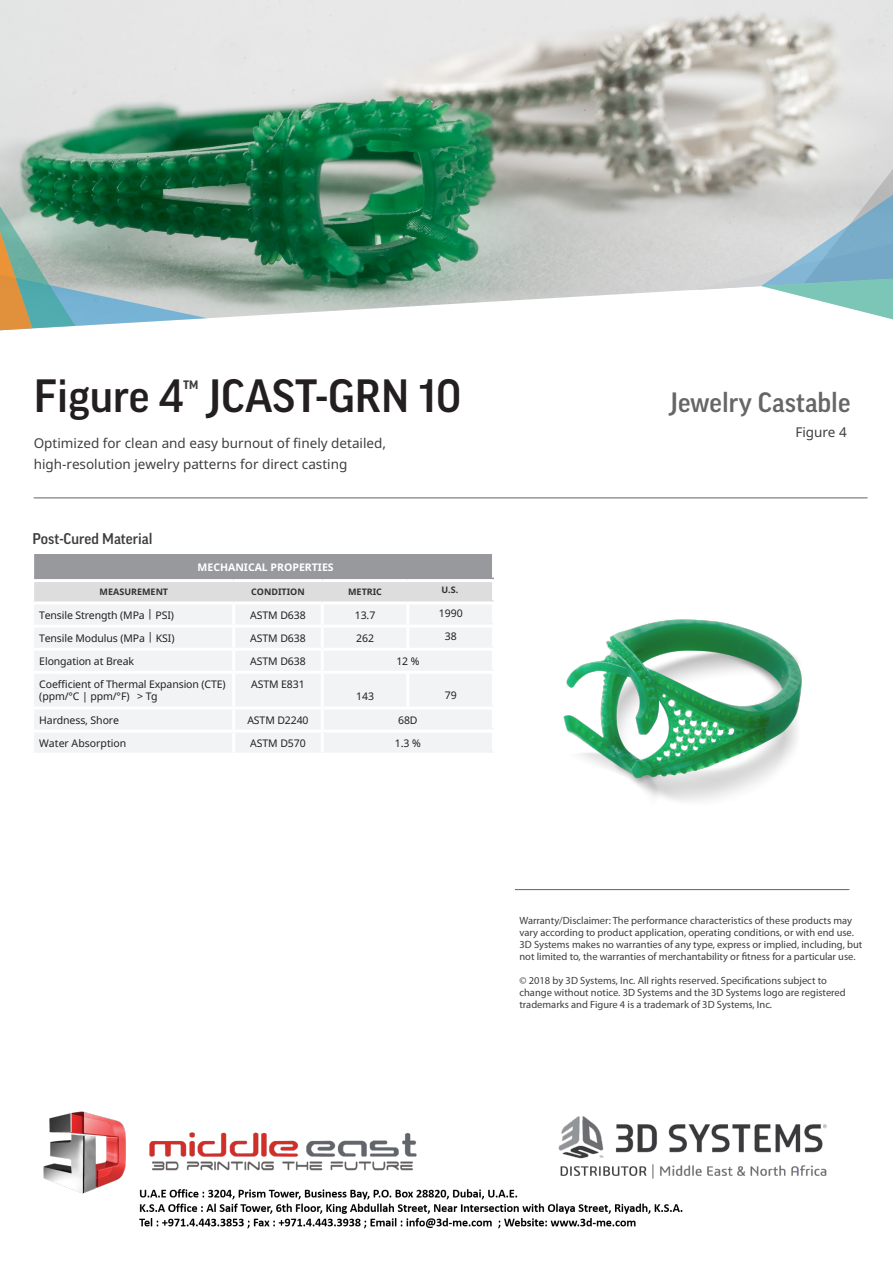
<style>
.page{position:relative;width:893px;height:1263px;background:#fff}
.page>*{position:absolute;margin:0;border:0;box-sizing:border-box;transform-origin:0 0}
.t1{font:500 45px "Good Pro";color:#231f20}
.t2{font:500 27px "Good Pro";color:#666}
.t3{font:500 15px "Good Pro";color:#3e3e3f}
.t4{font:13.5px/21px "Noto Sans";color:#3e3e3f}
.t5{font:10.5px/12px "Myriad Pro";color:#3e3e3f}
.t6{font:10.5px/12.6px "Noto Sans";letter-spacing:-.01em;color:#231f20}
.t7{font:700 10.5px "Noto Sans";color:#fff}
.t8{font:700 9px "Noto Sans";color:#303232}
</style>
<div class="page">
<img style="left:0;top:0;width:893px;height:277px">
<svg style="left:33px;top:277px;width:660px;height:324px"></svg>
<svg style="left:0;top:177px;width:207px;height:155px;background:#7a9d8d"></svg>
<svg style="left:693px;top:124px;width:200px;height:196px;background:#c4d0d1"></svg>
<hr style="left:34px;top:498px;width:834px;height:1px;background:#636366">
<img style="left:495px;top:483px;width:373px;height:408px">
<div style="left:33px;top:554px;width:460px;height:26px;background:#98999d"></div>
<div style="left:34px;top:582px;width:459px;height:19px;background:#deddde"></div>
<div style="left:34px;top:605px;width:459px;height:147px;background:#f2f3f4"></div>
<hr style="left:232px;top:604px;width:3px;height:21px;background:#fff">
<hr style="left:321px;top:604px;width:3px;height:21px;background:#fff">
<hr style="left:492px;top:603px;width:3px;height:20px;background:#fff">
<hr style="left:406px;top:604px;width:3px;height:21px;background:#fff">
<hr style="left:232px;top:651px;width:3px;height:20px;background:#fff">
<hr style="left:321px;top:651px;width:3px;height:20px;background:#fff">
<hr style="left:492px;top:649px;width:3px;height:20px;background:#fff">
<hr style="left:232px;top:628px;width:3px;height:20px;background:#fff">
<hr style="left:321px;top:628px;width:3px;height:20px;background:#fff">
<hr style="left:492px;top:626px;width:3px;height:20px;background:#fff">
<hr style="left:406px;top:628px;width:3px;height:20px;background:#fff">
<hr style="left:232px;top:674px;width:3px;height:32px;background:#fff">
<hr style="left:232px;top:709px;width:3px;height:21px;background:#fff">
<hr style="left:232px;top:733px;width:3px;height:20px;background:#fff">
<hr style="left:321px;top:674px;width:3px;height:32px;background:#fff">
<hr style="left:31px;top:648px;width:203px;height:3px;background:#fff">
<hr style="left:234px;top:648px;width:88px;height:3px;background:#fff">
<hr style="left:322px;top:648px;width:86px;height:3px;background:#fff">
<hr style="left:408px;top:648px;width:87px;height:3px;background:#fff">
<hr style="left:31px;top:625px;width:203px;height:3px;background:#fff">
<hr style="left:234px;top:625px;width:88px;height:3px;background:#fff">
<hr style="left:322px;top:625px;width:86px;height:3px;background:#fff">
<hr style="left:408px;top:625px;width:87px;height:3px;background:#fff">
<hr style="left:31px;top:671px;width:203px;height:3px;background:#fff">
<hr style="left:31px;top:706px;width:203px;height:3px;background:#fff">
<hr style="left:31px;top:730px;width:203px;height:3px;background:#fff">
<hr style="left:322px;top:671px;width:86px;height:3px;background:#fff">
<hr style="left:234px;top:671px;width:88px;height:3px;background:#fff">
<hr style="left:234px;top:706px;width:88px;height:3px;background:#fff">
<hr style="left:234px;top:730px;width:88px;height:3px;background:#fff">
<hr style="left:234px;top:579px;width:88px;height:3px;background:#fff">
<hr style="left:322px;top:579px;width:86px;height:3px;background:#fff">
<hr style="left:408px;top:579px;width:87px;height:3px;background:#fff">
<hr style="left:31px;top:579px;width:203px;height:3px;background:#fff">
<hr style="left:31px;top:554px;width:3px;height:25px;background:#fff">
<hr style="left:492px;top:552px;width:3px;height:26px;background:#fff">
<hr style="left:31px;top:582px;width:3px;height:19px;background:#fff">
<hr style="left:492px;top:581px;width:3px;height:19px;background:#fff">
<hr style="left:321px;top:709px;width:3px;height:21px;background:#fff">
<hr style="left:321px;top:733px;width:3px;height:20px;background:#fff">
<hr style="left:322px;top:706px;width:86px;height:3px;background:#fff">
<hr style="left:492px;top:708px;width:3px;height:20px;background:#fff">
<hr style="left:492px;top:731px;width:3px;height:20px;background:#fff">
<hr style="left:408px;top:671px;width:87px;height:3px;background:#fff">
<hr style="left:406px;top:674px;width:3px;height:32px;background:#fff">
<hr style="left:492px;top:672px;width:3px;height:33px;background:#fff">
<hr style="left:408px;top:706px;width:87px;height:3px;background:#fff">
<hr style="left:322px;top:730px;width:86px;height:3px;background:#fff">
<hr style="left:408px;top:730px;width:87px;height:3px;background:#fff">
<img style="left:43px;top:1111px;width:784px;height:118px">
<h1 class="t1" style="left:34px;top:371px;width:429px">Figure 4<sup>™</sup> JCAST-GRN 10</h1>
<p class="t4" style="left:34px;top:433px;width:354px">Optimized for clean and easy burnout of finely detailed, high-resolution jewelry patterns for direct casting</p>
<p class="t3" style="left:33px;top:530px;width:122px">Post-Cured Material</p>
<p class="t7" style="left:198px;top:559px;width:138px">MECHANICAL PROPERTIES</p>
<p class="t8" style="left:100px;top:585px;width:70px">MEASUREMENT</p>
<p class="t8" style="left:251px;top:585px;width:55px">CONDITION</p>
<p class="t8" style="left:348px;top:585px;width:35px">METRIC</p>
<p class="t8" style="left:442px;top:584px;width:18px">U.S.</p>
<p class="t6" style="left:39px;top:608px;width:136px">Tensile Strength (MPa | PSI)</p>
<p class="t6" style="left:250px;top:608px;width:57px">ASTM D638</p>
<p class="t6" style="left:355px;top:608px;width:22px">13.7</p>
<p class="t6" style="left:439px;top:607px;width:26px">1990</p>
<p class="t6" style="left:39px;top:631px;width:137px">Tensile Modulus (MPa | KSI)</p>
<p class="t6" style="left:250px;top:631px;width:57px">ASTM D638</p>
<p class="t6" style="left:356px;top:631px;width:19px">262</p>
<p class="t6" style="left:445px;top:630px;width:14px">38</p>
<p class="t6" style="left:39px;top:654px;width:96px">Elongation at Break</p>
<p class="t6" style="left:250px;top:654px;width:57px">ASTM D638</p>
<p class="t6" style="left:396px;top:654px;width:25px">12 %</p>
<p class="t6" style="left:39px;top:677px;width:188px">Coefficient of Thermal Expansion (CTE) (ppm/°C | ppm/°F) &gt; Tg</p>
<p class="t6" style="left:251px;top:677px;width:55px">ASTM E831</p>
<p class="t6" style="left:356px;top:690px;width:19px">143</p>
<p class="t6" style="left:445px;top:688px;width:13px">79</p>
<p class="t6" style="left:39px;top:713px;width:81px">Hardness, Shore</p>
<p class="t6" style="left:247px;top:713px;width:63px">ASTM D2240</p>
<p class="t6" style="left:398px;top:713px;width:21px">68D</p>
<p class="t6" style="left:39px;top:736px;width:89px">Water Absorption</p>
<p class="t6" style="left:250px;top:736px;width:57px">ASTM D570</p>
<p class="t6" style="left:395px;top:736px;width:27px">1.3 %</p>
<h2 class="t2" style="left:670px;top:387px;width:182px">Jewelry Castable</h2>
<p class="t4" style="left:795px;top:421px;width:53px">Figure 4</p>
<p class="t5" style="left:519px;top:914px;width:344px">Warranty/Disclaimer: The performance characteristics of these products may vary according to product application, operating conditions, or with end use.<br>3D Systems makes no warranties of any type, express or implied, including, but not limited to, the warranties of merchantability or fitness for a particular use.</p>
<p class="t5" style="left:519px;top:974px;width:328px">© 2018 by 3D Systems, Inc. All rights reserved. Specifications subject to change without notice. 3D Systems and the 3D Systems logo are registered trademarks and Figure 4 is a trademark of 3D Systems, Inc.</p>
</div>
